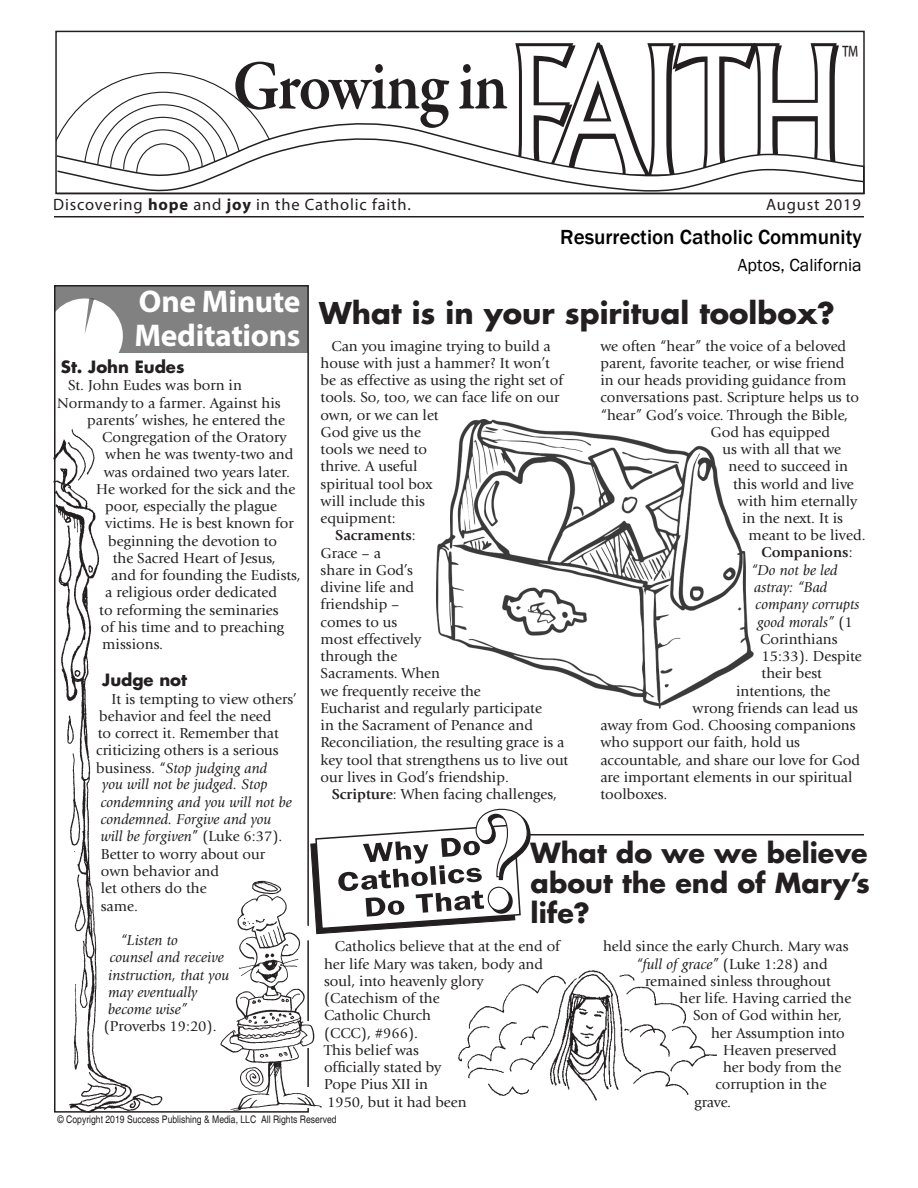
<style>
.page{position:relative;width:918px;height:1188px;background:#fff}
.page>*{position:absolute;margin:0;border:0;box-sizing:border-box;transform-origin:0 0}
.t1{font:175.05px "Albertus";letter-spacing:-.05em;color:#fff;scale:.75 1}
.t2{font:600 71.85px "Garamond Premr Pro";letter-spacing:-.025em;color:#231f20;scale:.9 1}
.One_Minute_Meditatio{font:700 31.5px/34.5px "Myriad Pro";letter-spacing:-.01em;color:#fff}
.Headline{font:700 29.25px "Futura Std";color:#231f20}
.WDCDT{font:700 27px/30px "Futura Std";color:#231f20;text-align:justify}
.t3{font:27px "Myriad";color:#231f20;scale:.75 1}
.t4{font:500 21px "Franklin Gothic";color:#000}
.t5{font:18px "Franklin Gothic";color:#000}
.Cutline{font:16.5px "Myriad Pro";letter-spacing:.05em;color:#231f20}
.t6{font:700 16.5px "Futura Std";color:#231f20}
.t7{font:15px/17.2px "Giovanni Std";color:#231f20}
.t8{font:italic 15px "Giovanni Std";color:#231f20}
.t9{font:700 15px "Giovanni Std";color:#231f20}
.Copyright{font:condensed 10.5px "Helvetica";color:#231f20}
.s1{font-weight:700}
.s2{font-style:normal}
.s3{font-weight:400}
</style>
<div class="page">
<img style="left:436px;top:420px;width:317px;height:288px">
<svg style="left:55px;top:30px;width:810px;height:165px"></svg>
<hr style="left:54px;top:216px;width:810px;height:2px;background:#231f20">
<div style="left:54px;top:285px;width:254px;height:67px;background:#808180"></div>
<hr style="left:523px;top:834px;width:341px;height:2px;background:#231f20">
<img style="left:53px;top:429px;width:110px;height:681px">
<div style="left:46px;top:298px;width:77px;height:75px;background:#fff;border-radius:50%"></div>
<div style="left:54px;top:285px;width:255px;height:828px;border:2px solid #231f20"></div>
<svg style="left:85px;top:298px;width:9px;height:35px"></svg>
<img style="left:458px;top:970px;width:259px;height:131px">
<svg style="left:306px;top:808px;width:225px;height:126px"></svg>
<img style="left:215px;top:865px;width:106px;height:248px">
<p class="t2" style="left:232px;top:42px;width:308px">Growing in</p>
<p class="t1" style="left:510px;top:9px;width:444px">FAITH</p>
<p class="t3" style="left:842px;top:41px;width:23px">™</p>
<p class="Cutline" style="left:53px;top:194px;width:359px">Discovering <span class="s1">hope</span> and <span class="s1">joy</span> in the Catholic faith.</p>
<p class="Cutline" style="left:766px;top:194px;width:96px">August 2019</p>
<h3 class="t4" style="left:560px;top:224px;width:303px">Resurrection Catholic Community</h3>
<p class="One_Minute_Meditatio" style="left:135px;top:283px;width:168px">One Minute<br>Meditations</p>
<p class="t6" style="left:61px;top:356px;width:125px">St. John Eudes</p>
<p class="t7" style="left:68px;top:377px;width:175px">St. John Eudes was born in</p>
<p class="t7" style="left:57px;top:394px;width:225px">Normandy to a farmer. Against his</p>
<p class="t7" style="left:87px;top:412px;width:199px">parents’ wishes, he entered the</p>
<p class="t7" style="left:102px;top:429px;width:186px">Congregation of the Oratory</p>
<p class="t7" style="left:105px;top:446px;width:190px">when he was twenty-two and</p>
<p class="t7" style="left:104px;top:463px;width:188px">was ordained two years later.</p>
<p class="t7" style="left:96px;top:481px;width:201px">He worked for the sick and the</p>
<p class="t7" style="left:105px;top:498px;width:173px">poor, especially the plague</p>
<p class="t7" style="left:105px;top:515px;width:190px">victims. He is best known for</p>
<p class="t7" style="left:108px;top:532px;width:170px">beginning the devotion to</p>
<p class="t7" style="left:113px;top:550px;width:165px">the Sacred Heart of Jesus,</p>
<p class="t7" style="left:111px;top:567px;width:191px">and for founding the Eudists,</p>
<p class="t7" style="left:99px;top:584px;width:186px;text-indent:6px">a religious order dedicated to reforming the seminaries of his time and to preaching missions.</p>
<p class="t6" style="left:102px;top:669px;width:86px">Judge not</p>
<p class="t7" style="left:112px;top:690px;width:186px">It is tempting to view others’</p>
<p class="t7" style="left:99px;top:707px;width:174px">behavior and feel the need</p>
<p class="t7" style="left:98px;top:725px;width:183px">to correct it. Remember that</p>
<p class="t7" style="left:96px;top:742px;width:184px">criticizing others is a serious</p>
<p class="t8" style="left:96px;top:759px;width:173px"><span class="s2">business. “</span>Stop judging and</p>
<p class="t8" style="left:102px;top:776px;width:166px">you will not be judged. Stop</p>
<p class="t8" style="left:101px;top:794px;width:193px">condemning and you will not be</p>
<p class="t8" style="left:101px;top:811px;width:172px">condemned. Forgive and you</p>
<p class="t8" style="left:101px;top:828px;width:183px">will be forgiven<span class="s2">” (Luke 6:37).</span></p>
<p class="t7" style="left:101px;top:845px;width:166px">Better to worry about our</p>
<p class="t7" style="left:101px;top:863px;width:120px">own behavior and</p>
<p class="t7" style="left:101px;top:880px;width:107px">let others do the</p>
<p class="t7" style="left:101px;top:897px;width:39px">same.</p>
<p class="t8" style="left:121px;top:932px;width:59px">“Listen to</p>
<p class="t8" style="left:110px;top:949px;width:116px">counsel and receive</p>
<p class="t8" style="left:108px;top:966px;width:122px">instruction, that you</p>
<p class="t8" style="left:108px;top:984px;width:91px">may eventually</p>
<p class="t8" style="left:108px;top:1000px;width:81px">become wise”</p>
<p class="t7" style="left:104px;top:1018px;width:114px">(Proverbs 19:20).</p>
<p class="t5" style="left:738px;top:254px;width:125px">Aptos, California</p>
<p class="Headline" style="left:319px;top:294px;width:517px">What is in your spiritual toolbox?</p>
<p class="t7" style="left:331px;top:337px;width:221px">Can you imagine trying to build a</p>
<p class="t7" style="left:321px;top:355px;width:231px">house with just a hammer? It won’t</p>
<p class="t7" style="left:321px;top:372px;width:244px">be as effective as using the right set of</p>
<p class="t7" style="left:321px;top:389px;width:240px">tools. So, too, we can face life on our</p>
<p class="t7" style="left:321px;top:406px;width:120px">own, or we can let</p>
<p class="t7" style="left:321px;top:424px;width:102px">God give us the</p>
<p class="t7" style="left:321px;top:441px;width:108px">tools we need to</p>
<p class="t7" style="left:321px;top:458px;width:98px">thrive. A useful</p>
<p class="t7" style="left:321px;top:475px;width:113px">spiritual tool box</p>
<p class="t7" style="left:321px;top:493px;width:106px">will include this</p>
<p class="t7" style="left:321px;top:510px;width:76px">equipment:</p>
<p class="t9" style="left:335px;top:527px;width:82px">Sacraments<span class="s3">:</span></p>
<p class="t7" style="left:321px;top:544px;width:62px">Grace – a</p>
<p class="t7" style="left:321px;top:562px;width:94px">share in God’s</p>
<p class="t7" style="left:321px;top:579px;width:95px">divine life and</p>
<p class="t7" style="left:321px;top:596px;width:80px">friendship –</p>
<p class="t7" style="left:321px;top:613px;width:78px">comes to us</p>
<p class="t7" style="left:321px;top:631px;width:102px">most effectively</p>
<p class="t7" style="left:321px;top:648px;width:78px">through the</p>
<p class="t7" style="left:321px;top:665px;width:121px">Sacraments. When</p>
<p class="t7" style="left:321px;top:682px;width:162px">we frequently receive the</p>
<p class="t7" style="left:321px;top:700px;width:223px">Eucharist and regularly participate</p>
<p class="t7" style="left:321px;top:717px;width:214px">in the Sacrament of Penance and</p>
<p class="t7" style="left:321px;top:734px;width:245px">Reconciliation, the resulting grace is a</p>
<p class="t7" style="left:321px;top:751px;width:249px">key tool that strengthens us to live out</p>
<p class="t7" style="left:321px;top:769px;width:190px">our lives in God’s friendship.</p>
<p class="t7" style="left:332px;top:786px;width:227px"><span class="s1">Scripture</span>: When facing challenges,</p>
<p class="t7" style="left:600px;top:337px;width:247px">we often “hear” the voice of a beloved</p>
<p class="t7" style="left:600px;top:355px;width:246px">parent, favorite teacher, or wise friend</p>
<p class="t7" style="left:600px;top:372px;width:248px">in our heads providing guidance from</p>
<p class="t7" style="left:600px;top:389px;width:260px">conversations past. Scripture helps us to</p>
<p class="t7" style="left:600px;top:406px;width:249px">“hear” God’s voice. Through the Bible,</p>
<p class="t7" style="left:711px;top:424px;width:121px">God has equipped</p>
<p class="t7" style="left:723px;top:441px;width:120px">us with all that we</p>
<p class="t7" style="left:729px;top:458px;width:121px">need to succeed in</p>
<p class="t7" style="left:733px;top:475px;width:122px">this world and live</p>
<p class="t7" style="left:738px;top:493px;width:121px">with him eternally</p>
<p class="t7" style="left:742px;top:510px;width:102px">in the next. It is</p>
<p class="t7" style="left:748px;top:527px;width:119px">meant to be lived.</p>
<p class="t9" style="left:761px;top:544px;width:93px">Companions<span class="s3">:</span></p>
<p class="t8" style="left:751px;top:562px;width:88px">“Do not be led</p>
<p class="t8" style="left:754px;top:579px;width:75px">astray: “Bad</p>
<p class="t8" style="left:756px;top:596px;width:105px">company corrupts</p>
<p class="t8" style="left:757px;top:613px;width:97px">good morals” <span class="s2">(1</span></p>
<p class="t7" style="left:760px;top:631px;width:79px">Corinthians</p>
<p class="t7" style="left:762px;top:648px;width:102px">15:33). Despite</p>
<p class="t7" style="left:762px;top:665px;width:62px">their best</p>
<p class="t7" style="left:736px;top:682px;width:96px">intentions, the</p>
<p class="t7" style="left:693px;top:700px;width:167px">wrong friends can lead us</p>
<p class="t7" style="left:600px;top:717px;width:257px">away from God. Choosing companions</p>
<p class="t7" style="left:600px;top:734px;width:201px">who support our faith, hold us</p>
<p class="t7" style="left:600px;top:751px;width:261px">accountable, and share our love for God</p>
<p class="t7" style="left:600px;top:769px;width:254px">are important elements in our spiritual</p>
<p class="t7" style="left:600px;top:786px;width:68px">toolboxes.</p>
<p class="WDCDT" style="left:531px;top:838px;width:341px">What do we we believe about the end of Mary’s life?</p>
<p class="t7" style="left:324px;top:938px;width:238px;text-indent:11px">Catholics believe that at the end of her life Mary was taken, body and soul, into heavenly glory (Catechism of the<br>Catholic Church<br>(CCC), #966).<br>This belief was<br>officially stated by<br>Pope Pius XII in<br>1950, but it had been</p>
<p class="t7" style="left:603px;top:938px;width:247px">held since the early Church. Mary was</p>
<p class="t8" style="left:636px;top:955px;width:193px">“full of grace” <span class="s2">(Luke 1:28) and</span></p>
<p class="t7" style="left:645px;top:973px;width:187px">remained sinless throughout</p>
<p class="t7" style="left:680px;top:990px;width:173px">her life. Having carried the</p>
<p class="t7" style="left:693px;top:1007px;width:150px">Son of God within her,</p>
<p class="t7" style="left:711px;top:1024px;width:135px">her Assumption into</p>
<p class="t7" style="left:723px;top:1042px;width:115px">Heaven preserved</p>
<p class="t7" style="left:723px;top:1059px;width:120px">her body from the</p>
<p class="t7" style="left:716px;top:1076px;width:113px">corruption in the</p>
<p class="t7" style="left:694px;top:1093px;width:38px">grave.</p>
<p class="Copyright" style="left:58px;top:1113px;width:281px">© Copyright 2019 Success Publishing &amp; Media, LLC All Rights Reserved</p>
</div>
